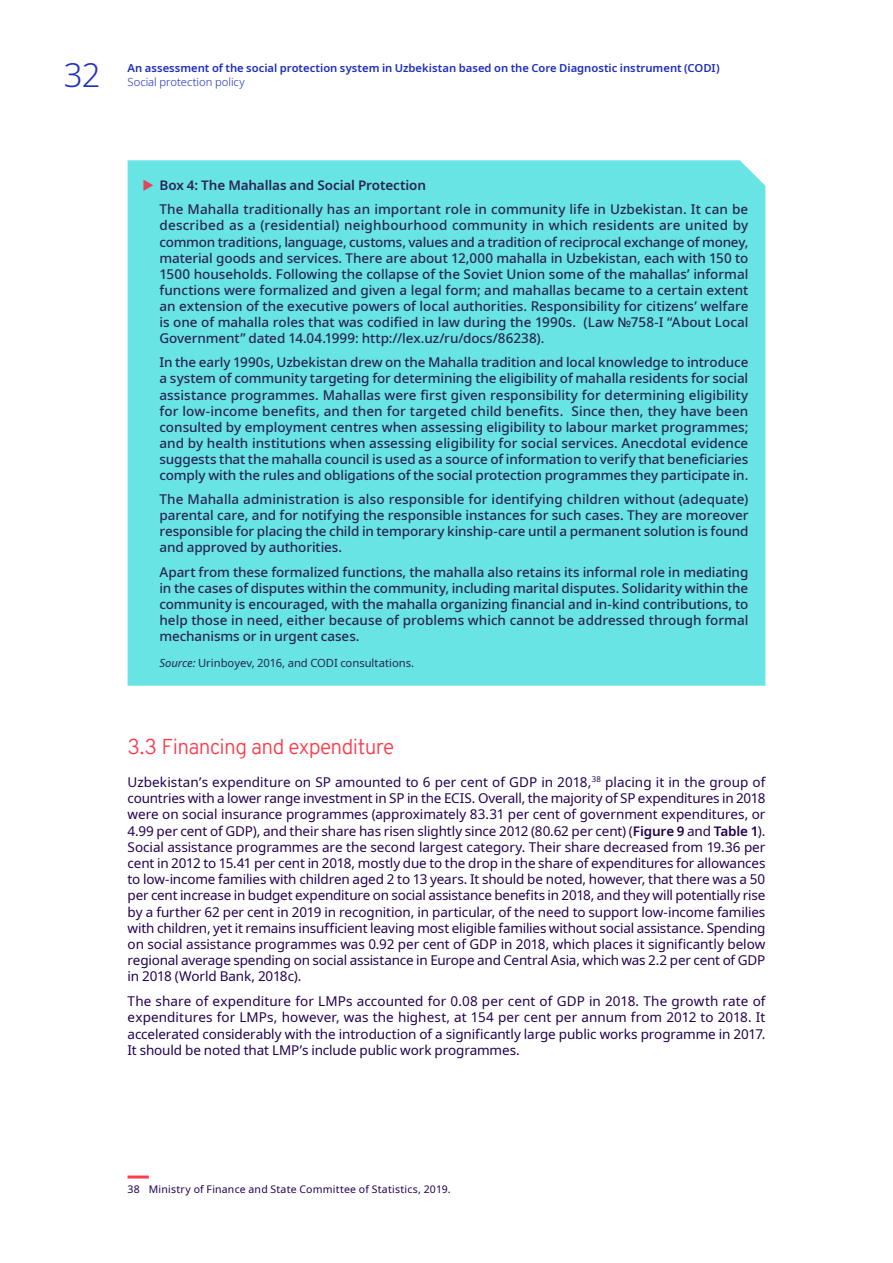
<style>
.page{position:relative;width:893px;height:1263px;background:#fff}
.page>*{position:absolute;margin:0;border:0;box-sizing:border-box;transform-origin:0 0}
.t1{font:300 33px "Noto Sans";color:#1e2dbe}
.t2{font:300 21px "Overpass";letter-spacing:-.03em;color:#fa3c4b}
.t3{font:500 13.5px/16px "Noto Sans";letter-spacing:-.01em;color:#292455;text-align:justify}
.t4{font:13.5px/16.2px "Noto Sans";letter-spacing:-.01em;color:#230050;text-align:justify}
.t5{font:600 13.5px "Noto Sans";letter-spacing:-.01em;color:#292455}
.t6{font:600 11.25px "Noto Sans";color:#1e2dbe}
.t7{font:11.25px "Noto Sans";letter-spacing:-.005em;color:#292455}
.t8{font:300 11.25px "Noto Sans";color:#1e2dbe}
.t9{font:10.5px "Noto Sans";letter-spacing:.02em;color:#230050}
.s1{font-style:italic}
.s2{font-weight:600}
</style>
<div class="page">
<div style="left:128px;top:160px;width:637px;height:526px;background:#69e4e4"></div>
<hr style="left:128px;top:1175px;width:21px;height:3px;background:#fa3c4b">
<svg style="left:144px;top:179px;width:9px;height:12px"></svg>
<h1 class="t1" style="left:64px;top:52px;width:38px">32</h1>
<p class="t6" style="left:128px;top:60px;width:594px">An assessment of the social protection system in Uzbekistan based on the Core Diagnostic instrument (CODI)</p>
<p class="t8" style="left:128px;top:74px;width:119px">Social protection policy</p>
<p class="t5" style="left:159px;top:175px;width:268px">Box 4: The Mahallas and Social Protection</p>
<p class="t3" style="left:159px;top:202px;width:590px">The Mahalla traditionally has an important role in community life in Uzbekistan. It can be described as a (residential) neighbourhood community in which residents are united by common traditions, language, customs, values and a tradition of reciprocal exchange of money, material goods and services. There are about 12,000 mahalla in Uzbekistan, each with 150 to 1500 households. Following the collapse of the Soviet Union some of the mahallas’ informal functions were formalized and given a legal form; and mahallas became to a certain extent an extension of the executive powers of local authorities. Responsibility for citizens’ welfare is one of mahalla roles that was codified in law during the 1990s. (Law №758-I “About Local Government” dated 14.04.1999: http://lex.uz/ru/docs/86238).</p>
<p class="t3" style="left:159px;top:355px;width:590px">In the early 1990s, Uzbekistan drew on the Mahalla tradition and local knowledge to introduce a system of community targeting for determining the eligibility of mahalla residents for social assistance programmes. Mahallas were first given responsibility for determining eligibility for low-income benefits, and then for targeted child benefits. Since then, they have been consulted by employment centres when assessing eligibility to labour market programmes; and by health institutions when assessing eligibility for social services. Anecdotal evidence suggests that the mahalla council is used as a source of information to verify that beneficiaries comply with the rules and obligations of the social protection programmes they participate in.</p>
<p class="t3" style="left:159px;top:492px;width:590px">The Mahalla administration is also responsible for identifying children without (adequate) parental care, and for notifying the responsible instances for such cases. They are moreover responsible for placing the child in temporary kinship-care until a permanent solution is found and approved by authorities.</p>
<p class="t3" style="left:159px;top:564px;width:590px">Apart from these formalized functions, the mahalla also retains its informal role in mediating in the cases of disputes within the community, including marital disputes. Solidarity within the community is encouraged, with the mahalla organizing financial and in-kind contributions, to help those in need, either because of problems which cannot be addressed through formal mechanisms or in urgent cases.</p>
<p class="t7" style="left:159px;top:655px;width:256px"><span class="s1">Source:</span> Urinboyev, 2016, and CODI consultations.</p>
<h2 class="t2" style="left:128px;top:731px;width:268px">3.3 Financing and expenditure</h2>
<p class="t4" style="left:128px;top:774px;width:639px">Uzbekistan’s expenditure on SP amounted to 6 per cent of GDP in 2018,<sup>38</sup> placing it in the group of countries with a lower range investment in SP in the ECIS. Overall, the majority of SP expenditures in 2018 were on social insurance programmes (approximately 83.31 per cent of government expenditures, or 4.99 per cent of GDP), and their share has risen slightly since 2012 (80.62 per cent) (<span class="s2">Figure 9</span> and <span class="s2">Table 1</span>).<br>Social assistance programmes are the second largest category. Their share decreased from 19.36 per cent in 2012 to 15.41 per cent in 2018, mostly due to the drop in the share of expenditures for allowances to low-income families with children aged 2 to 13 years. It should be noted, however, that there was a 50 per cent increase in budget expenditure on social assistance benefits in 2018, and they will potentially rise by a further 62 per cent in 2019 in recognition, in particular, of the need to support low-income families with children, yet it remains insufficient leaving most eligible families without social assistance. Spending on social assistance programmes was 0.92 per cent of GDP in 2018, which places it significantly below regional average spending on social assistance in Europe and Central Asia, which was 2.2 per cent of GDP in 2018 (World Bank, 2018c).</p>
<p class="t4" style="left:128px;top:993px;width:639px">The share of expenditure for LMPs accounted for 0.08 per cent of GDP in 2018. The growth rate of expenditures for LMPs, however, was the highest, at 154 per cent per annum from 2012 to 2018. It accelerated considerably with the introduction of a significantly large public works programme in 2017.<br>It should be noted that LMP’s include public work programmes.</p>
<p class="t9" style="left:128px;top:1182px;width:324px">38 Ministry of Finance and State Committee of Statistics, 2019.</p>
</div>
